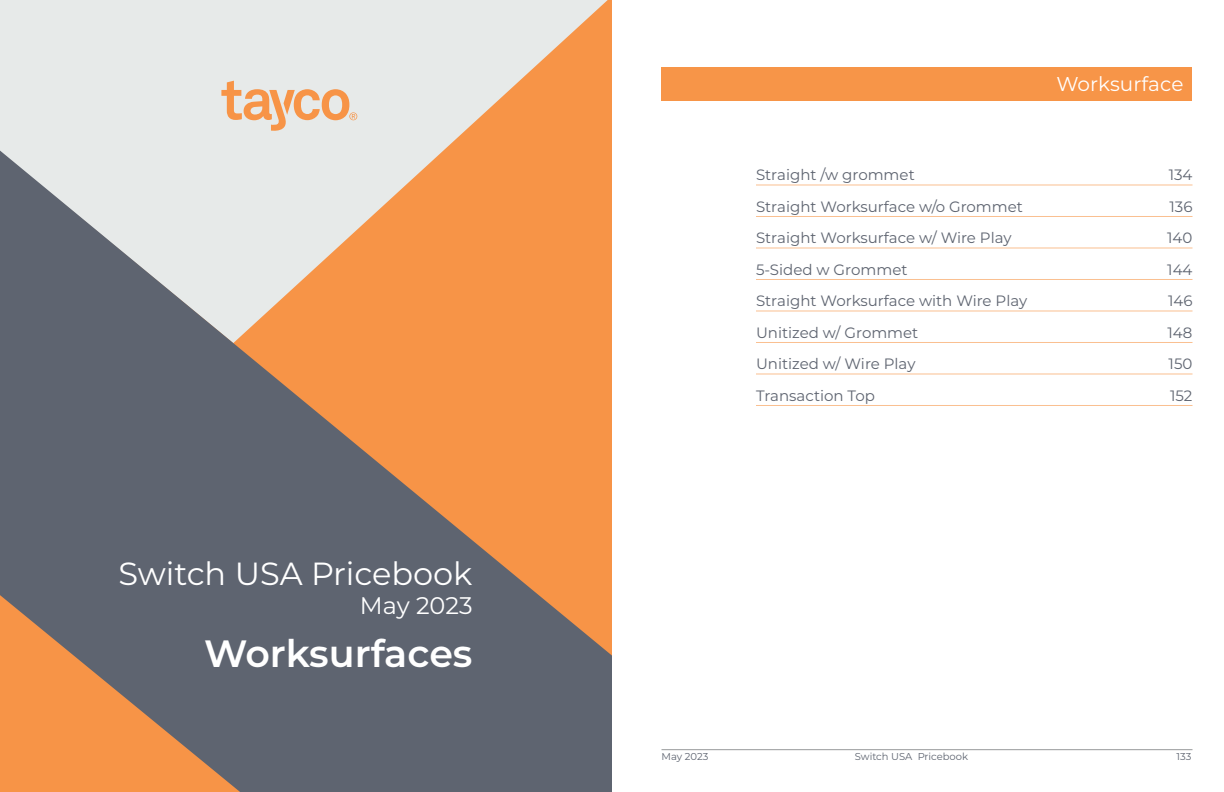
<style>
.page{position:relative;width:1224px;height:792px;background:#fff}
.page>*{position:absolute;margin:0;border:0;box-sizing:border-box;transform-origin:0 0}
.chapter_head{font:600 38px "Montserrat";color:#fff}
.t1{font:32px "Montserrat";color:#fff}
.t2{font:24px "Montserrat";color:#fff}
.section_head{font:20px "Montserrat";color:#fff}
.t3{font:15px "Montserrat";color:#5e6470}
.t4{font:10px "Montserrat";color:#5e6470}
</style>
<div class="page">
<hr style="left:662px;top:749px;width:530px;height:1px;background:#97999b">
<svg style="left:0;top:0;width:608px;height:151px;background:#e9ddd1"></svg>
<svg style="left:0;top:151px;width:612px;height:641px;background:#a1836e"></svg>
<svg style="left:221px;top:81px;width:136px;height:52px;background:#eccdb4"></svg>
<div style="left:662px;top:67px;width:530px;height:34px;background:#f79548"></div>
<hr style="left:756px;top:185px;width:436px;height:1px;background:#fac091">
<hr style="left:756px;top:216px;width:436px;height:1px;background:#fac091">
<hr style="left:756px;top:248px;width:436px;height:1px;background:#fac091">
<hr style="left:756px;top:279px;width:436px;height:1px;background:#fac091">
<hr style="left:756px;top:311px;width:436px;height:1px;background:#fac091">
<hr style="left:756px;top:342px;width:436px;height:1px;background:#fac091">
<hr style="left:756px;top:374px;width:436px;height:1px;background:#fac091">
<hr style="left:756px;top:405px;width:436px;height:1px;background:#fac091">
<p class="t1" style="left:118px;top:552px;width:356px">Switch USA Pricebook</p>
<p class="t2" style="left:360px;top:589px;width:114px">May 2023</p>
<p class="chapter_head" style="left:204px;top:627px;width:270px">Worksurfaces</p>
<p class="section_head" style="left:1056px;top:71px;width:129px">Worksurface</p>
<p class="t3" style="left:756px;top:164px;width:160px">Straight /w grommet</p>
<p class="t3" style="left:1169px;top:164px;width:25px">134</p>
<p class="t3" style="left:756px;top:196px;width:268px">Straight Worksurface w/o Grommet</p>
<p class="t3" style="left:1169px;top:196px;width:25px">136</p>
<p class="t3" style="left:756px;top:227px;width:257px">Straight Worksurface w/ Wire Play</p>
<p class="t3" style="left:1167px;top:227px;width:27px">140</p>
<p class="t3" style="left:756px;top:259px;width:153px">5-Sided w Grommet</p>
<p class="t3" style="left:1167px;top:259px;width:27px">144</p>
<p class="t3" style="left:756px;top:290px;width:273px">Straight Worksurface with Wire Play</p>
<p class="t3" style="left:1168px;top:290px;width:26px">146</p>
<p class="t3" style="left:756px;top:322px;width:164px">Unitized w/ Grommet</p>
<p class="t3" style="left:1167px;top:322px;width:27px">148</p>
<p class="t3" style="left:756px;top:353px;width:161px">Unitized w/ Wire Play</p>
<p class="t3" style="left:1169px;top:353px;width:25px">150</p>
<p class="t3" style="left:756px;top:385px;width:121px">Transaction Top</p>
<p class="t3" style="left:1170px;top:385px;width:24px">152</p>
<p class="t4" style="left:662px;top:750px;width:48px">May 2023</p>
<p class="t4" style="left:855px;top:750px;width:115px">Switch USA Pricebook</p>
<p class="t4" style="left:1177px;top:750px;width:16px">133</p>
</div>
